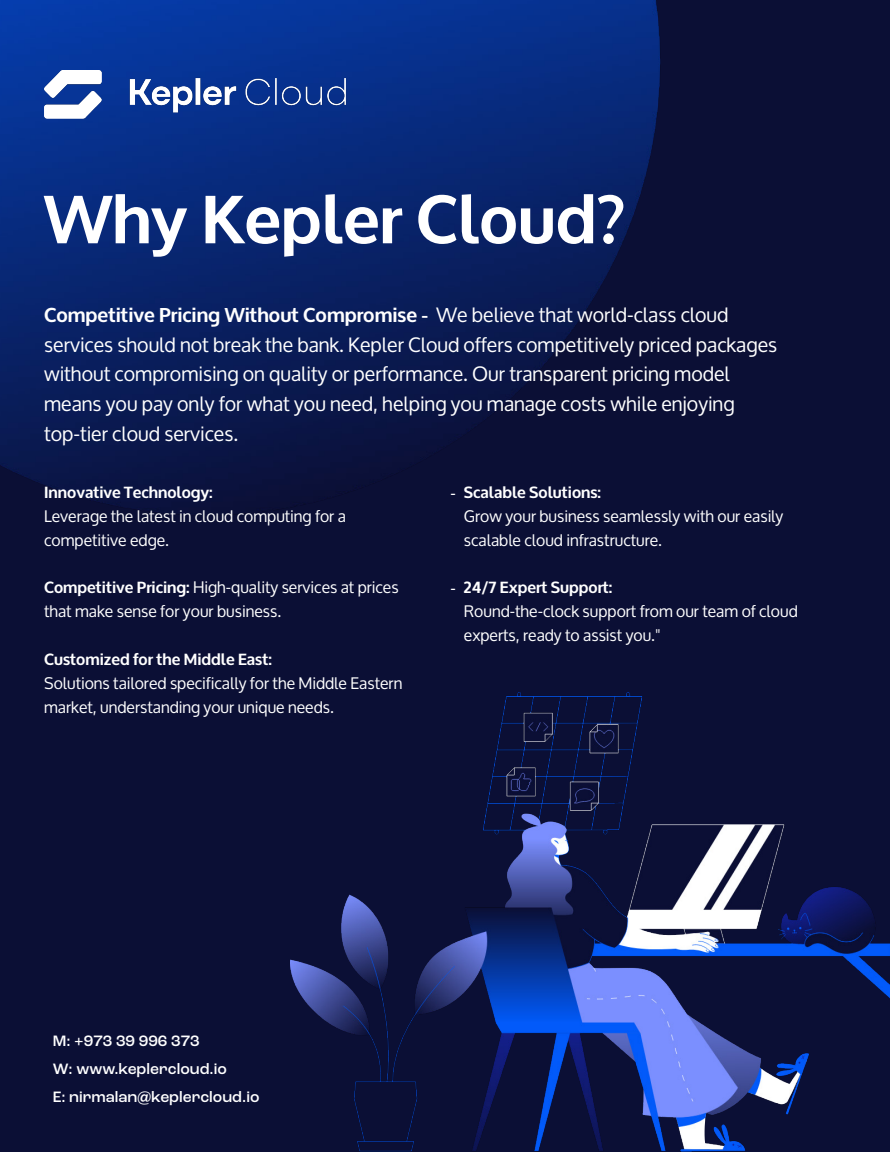
<style>
.page{position:relative;width:890px;height:1152px;background:#0b0f35}
.page>*{position:absolute;margin:0;border:0;box-sizing:border-box;transform-origin:0 0}
.t1{font:700 67.2px "Oxygen";color:#fff}
.t2{font:20px/29.6px "Oxygen";color:#fff}
.t3{font:16px/24px "Oxygen";color:#fff}
.t4{font:500 16px/27.6px "Roc Grotesk";color:#fff}
.t5{font:700 16px "Oxygen";color:#fff}
.s1{font-weight:700}
.s2{font-family:"Times New Roman"}
</style>
<div class="page">
<img style="left:0;top:0;width:661px;height:515px">
<img style="left:44px;top:70px;width:305px;height:48px">
<img style="left:290px;top:692px;width:600px;height:460px">
<h1 class="t1" style="left:44px;top:178px;width:583px">Why Kepler Cloud?</h1>
<p class="t2" style="left:44px;top:300px;width:735px"><span class="s1">Competitive Pricing Without Compromise -</span> We believe that world-class cloud services should not break the bank. Kepler Cloud offers competitively priced packages without compromising on quality or performance. Our transparent pricing model means you pay only for what you need, helping you manage costs while enjoying top-tier cloud services.</p>
<p class="t5" style="left:44px;top:482px;width:170px">Innovative Technology:</p>
<p class="t3" style="left:44px;top:504px;width:303px">Leverage the latest in cloud computing for a competitive edge.</p>
<p class="t3" style="left:44px;top:576px;width:356px"><span class="s1">Competitive Pricing:</span> High-quality services at prices that make sense for your business.</p>
<p class="t5" style="left:44px;top:650px;width:229px">Customized for the Middle East:</p>
<p class="t3" style="left:44px;top:672px;width:360px">Solutions tailored specifically for the Middle Eastern market, understanding your unique needs.</p>
<p class="t3" style="left:464px;top:480px;width:321px;text-indent:-13px"><span class="s2">-</span> <span class="s1">Scalable Solutions:<br></span>Grow your business seamlessly with our easily scalable cloud infrastructure.</p>
<p class="t3" style="left:464px;top:576px;width:335px;text-indent:-13px"><span class="s2">-</span> <span class="s1">24/7 Expert Support:<br></span>Round-the-clock support from our team of cloud experts, ready to assist you."</p>
<p class="t4" style="left:53px;top:1027px;width:208px">M: +973 39 996 373<br>W: www.keplercloud.io<br>E: nirmalan@keplercloud.io</p>
</div>
